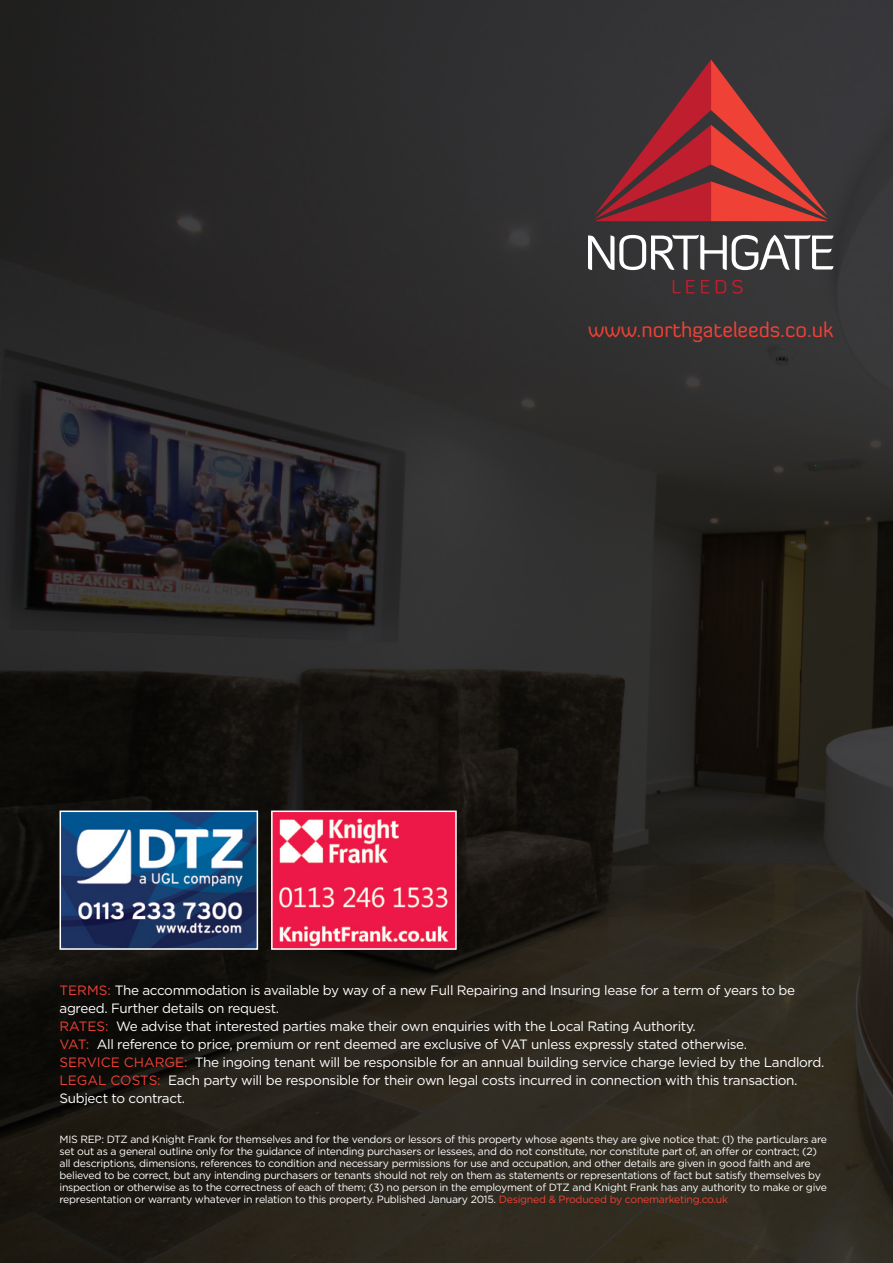
<style>
.page{position:relative;width:893px;height:1263px;background:#fff}
.page>*{position:absolute;margin:0;border:0;box-sizing:border-box;transform-origin:0 0}
.t1{font:21px "Diavlo";color:#ef4136}
.t2{font:13.5px/18px "Gotham";letter-spacing:-.025em;color:#fff}
.t3{font:10.5px/12px "Gotham";letter-spacing:-.025em;color:#fff}
.s1{color:#ef4136}
</style>
<div class="page">
<img style="left:0;top:0;width:893px;height:1263px">
<svg style="left:594px;top:60px;width:234px;height:161px;background:#763335"></svg>
<svg style="left:588px;top:235px;width:245px;height:35px"></svg>
<svg style="left:673px;top:280px;width:22px;height:13px"></svg>
<svg style="left:701px;top:280px;width:8px;height:13px"></svg>
<svg style="left:716px;top:280px;width:10px;height:13px"></svg>
<svg style="left:732px;top:280px;width:11px;height:14px"></svg>
<img style="left:274px;top:813px;width:180px;height:134px">
<div style="left:271px;top:810px;width:186px;height:140px;border:2px solid #fff"></div>
<img style="left:63px;top:813px;width:192px;height:134px">
<div style="left:60px;top:810px;width:198px;height:140px;border:2px solid #fff"></div>
<h1 class="t1" style="left:588px;top:316px;width:247px">www.northgateleeds.co.uk</h1>
<p class="t2" style="left:60px;top:981px;width:766px"><span class="s1">TERMS:</span> The accommodation is available by way of a new Full Repairing and Insuring lease for a term of years to be agreed. Further details on request.<br><span class="s1">RATES:</span> We advise that interested parties make their own enquiries with the Local Rating Authority.<br><span class="s1">VAT:</span> All reference to price, premium or rent deemed are exclusive of VAT unless expressly stated otherwise.<br><span class="s1">SERVICE CHARGE:</span> The ingoing tenant will be responsible for an annual building service charge levied by the Landlord.<br><span class="s1">LEGAL COSTS:</span> Each party will be responsible for their own legal costs incurred in connection with this transaction.<br>Subject to contract.</p>
<p class="t3" style="left:60px;top:1133px;width:769px">MIS REP: DTZ and Knight Frank for themselves and for the vendors or lessors of this property whose agents they are give notice that: (1) the particulars are set out as a general outline only for the guidance of intending purchasers or lessees, and do not constitute, nor constitute part of, an offer or contract; (2) all descriptions, dimensions, references to condition and necessary permissions for use and occupation, and other details are given in good faith and are believed to be correct, but any intending purchasers or tenants should not rely on them as statements or representations of fact but satisfy themselves by inspection or otherwise as to the correctness of each of them; (3) no person in the employment of DTZ and Knight Frank has any authority to make or give representation or warranty whatever in relation to this property. Published January 2015. <span class="s1">Designed &amp; Produced by conemarketing.co.uk</span></p>
</div>
